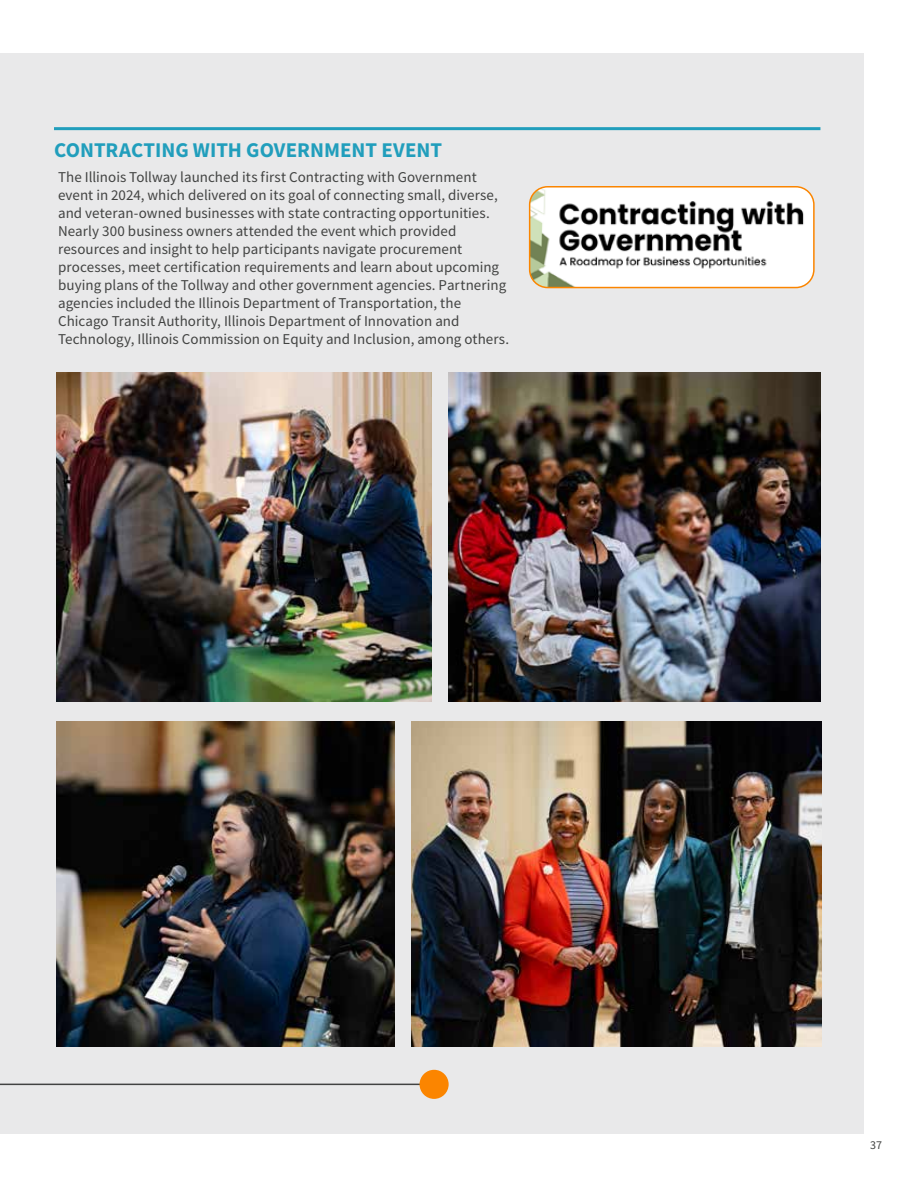
<style>
.page{position:relative;width:918px;height:1188px;background:#fff}
.page>*{position:absolute;margin:0;border:0;box-sizing:border-box;transform-origin:0 0}
.t1{font:700 21px "Source Sans Pro";color:#219ebc}
.t2{font:15px/18px "Source Sans Pro";letter-spacing:.005em;color:#424342}
.t3{font:12px "Source Sans Pro";color:#424342}
</style>
<div class="page">
<div style="left:0;top:54px;width:864px;height:1080px;background:#e9e9ea"></div>
<hr style="left:0;top:1084px;width:434px;height:1px;background:#424342">
<div style="left:420px;top:1070px;width:29px;height:29px;background:#fb8500;border-radius:50%"></div>
<img style="left:56px;top:373px;width:376px;height:329px">
<img style="left:449px;top:373px;width:372px;height:329px">
<img style="left:56px;top:721px;width:338px;height:326px">
<img style="left:412px;top:721px;width:409px;height:326px">
<hr style="left:54px;top:127px;width:766px;height:3px;background:#219ebc">
<img style="left:530px;top:187px;width:282px;height:101px">
<div style="left:529px;top:186px;width:286px;height:102px;border:2px solid #fb8500;border-radius:18px"></div>
<h1 class="t1" style="left:54px;top:136px;width:390px">CONTRACTING WITH GOVERNMENT EVENT</h1>
<p class="t2" style="left:58px;top:167px;width:453px">The Illinois Tollway launched its first Contracting with Government event in 2024, which delivered on its goal of connecting small, diverse, and veteran-owned businesses with state contracting opportunities.<br>Nearly 300 business owners attended the event which provided resources and insight to help participants navigate procurement processes, meet certification requirements and learn about upcoming buying plans of the Tollway and other government agencies. Partnering agencies included the Illinois Department of Transportation, the Chicago Transit Authority, Illinois Department of Innovation and Technology, Illinois Commission on Equity and Inclusion, among others.</p>
<p class="t3" style="left:870px;top:1137px;width:13px">37</p>
</div>
